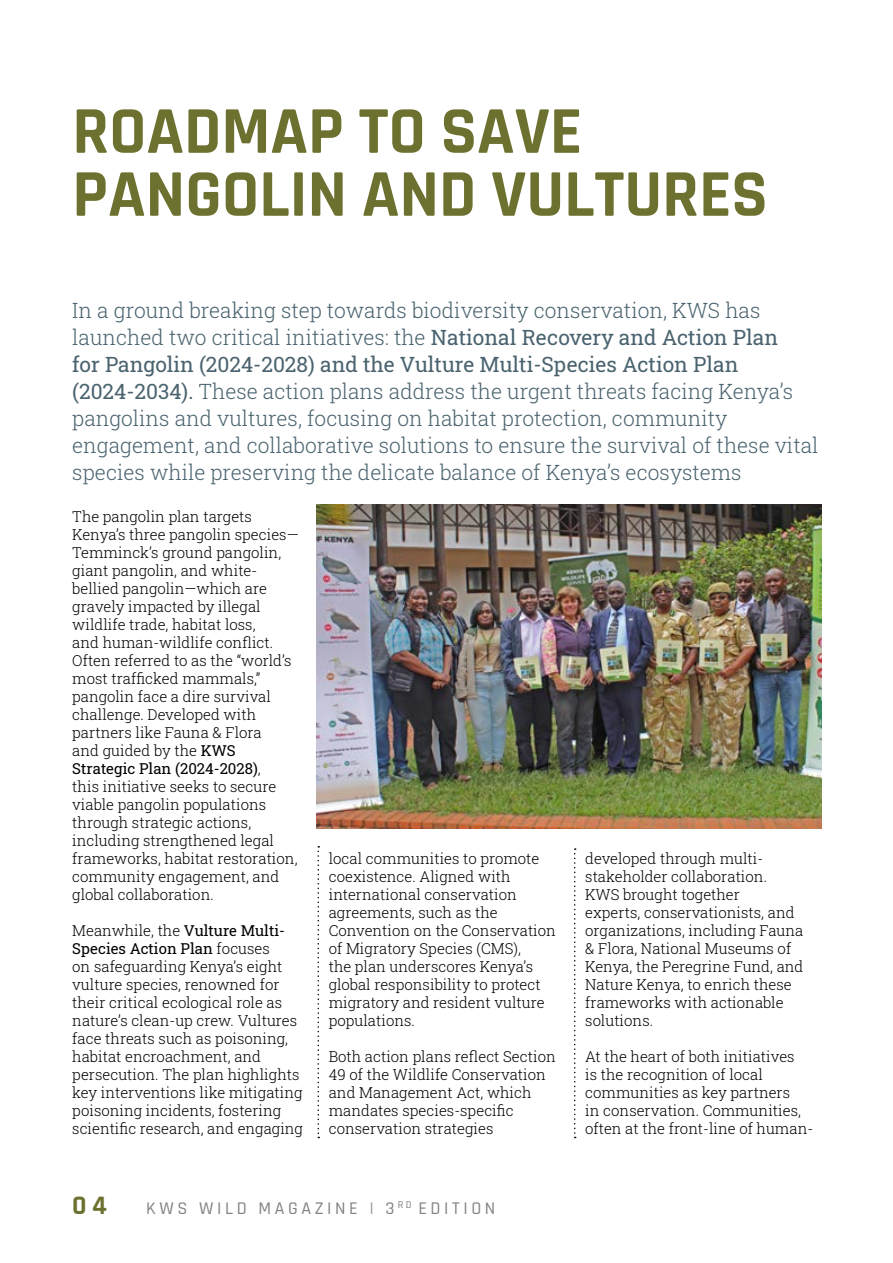
<style>
.page{position:relative;width:893px;height:1263px;background:#fff}
.page>*{position:absolute;margin:0;border:0;box-sizing:border-box;transform-origin:0 0}
.t1{font:700 67.5px/63px "Rajdhani";color:#6d712f}
.t2{font:700 27px "Rajdhani";color:#6d712f}
.t3{font:21px/27px "Roboto Slab";color:#4a636f}
.t4{font:500 18px "Rajdhani";letter-spacing:.2em;color:#808285}
.t5{font:15px/18px "Roboto Slab";color:#000}
</style>
<div class="page">
<svg style="left:317px;top:846px;width:2px;height:292px"></svg>
<svg style="left:574px;top:848px;width:2px;height:290px"></svg>
<img style="left:317px;top:504px;width:504px;height:324px">
<h1 class="t1" style="left:72px;top:102px;width:697px">ROADMAP TO SAVE<br>PANGOLIN AND VULTURES</h1>
<p class="t3" style="left:72px;top:296px;width:748px">In a ground breaking step towards biodiversity conservation, KWS has launched two critical initiatives: the National Recovery and Action Plan<br>for Pangolin (2024-2028) and the Vulture Multi-Species Action Plan (2024-2034). These action plans address the urgent threats facing Kenya’s pangolins and vultures, focusing on habitat protection, community engagement, and collaborative solutions to ensure the survival of these vital species while preserving the delicate balance of Kenya’s ecosystems</p>
<p class="t5" style="left:72px;top:507px;width:228px">The pangolin plan targets<br>Kenya’s three pangolin species—<br>Temminck’s ground pangolin, giant pangolin, and white&shy;bellied pangolin—which are gravely impacted by illegal wildlife trade, habitat loss,<br>and human-wildlife conflict.<br>Often referred to as the “world’s most trafficked mammals,” pangolin face a dire survival challenge. Developed with partners like Fauna &amp; Flora<br>and guided by the KWS<br>Strategic Plan (2024-2028),<br>this initiative seeks to secure viable pangolin populations through strategic actions, including strengthened legal frameworks, habitat restoration, community engagement, and global collaboration.</p>
<p class="t5" style="left:72px;top:921px;width:232px">Meanwhile, the Vulture Multi-<br>Species Action Plan focuses<br>on safeguarding Kenya’s eight vulture species, renowned for their critical ecological role as nature’s clean-up crew. Vultures face threats such as poisoning, habitat encroachment, and persecution. The plan highlights key interventions like mitigating poisoning incidents, fostering scientific research, and engaging</p>
<p class="t5" style="left:329px;top:849px;width:229px">local communities to promote coexistence. Aligned with international conservation agreements, such as the<br>Convention on the Conservation of Migratory Species (CMS),<br>the plan underscores Kenya’s global responsibility to protect migratory and resident vulture populations.</p>
<p class="t5" style="left:329px;top:1047px;width:229px">Both action plans reflect Section<br>49 of the Wildlife Conservation and Management Act, which mandates species-specific conservation strategies</p>
<p class="t5" style="left:585px;top:849px;width:220px">developed through multi&shy;stakeholder collaboration.<br>KWS brought together<br>experts, conservationists, and organizations, including Fauna &amp; Flora, National Museums of<br>Kenya, the Peregrine Fund, and<br>Nature Kenya, to enrich these frameworks with actionable solutions.</p>
<p class="t5" style="left:585px;top:1047px;width:229px">At the heart of both initiatives<br>is the recognition of local communities as key partners<br>in conservation. Communities, often at the front-line of human-</p>
<h2 class="t2" style="left:72px;top:1189px;width:36px">04</h2>
<p class="t4" style="left:146px;top:1198px;width:351px">KWS WILD MAGAZINE | 3 <sup>RD</sup> EDITION</p>
</div>
